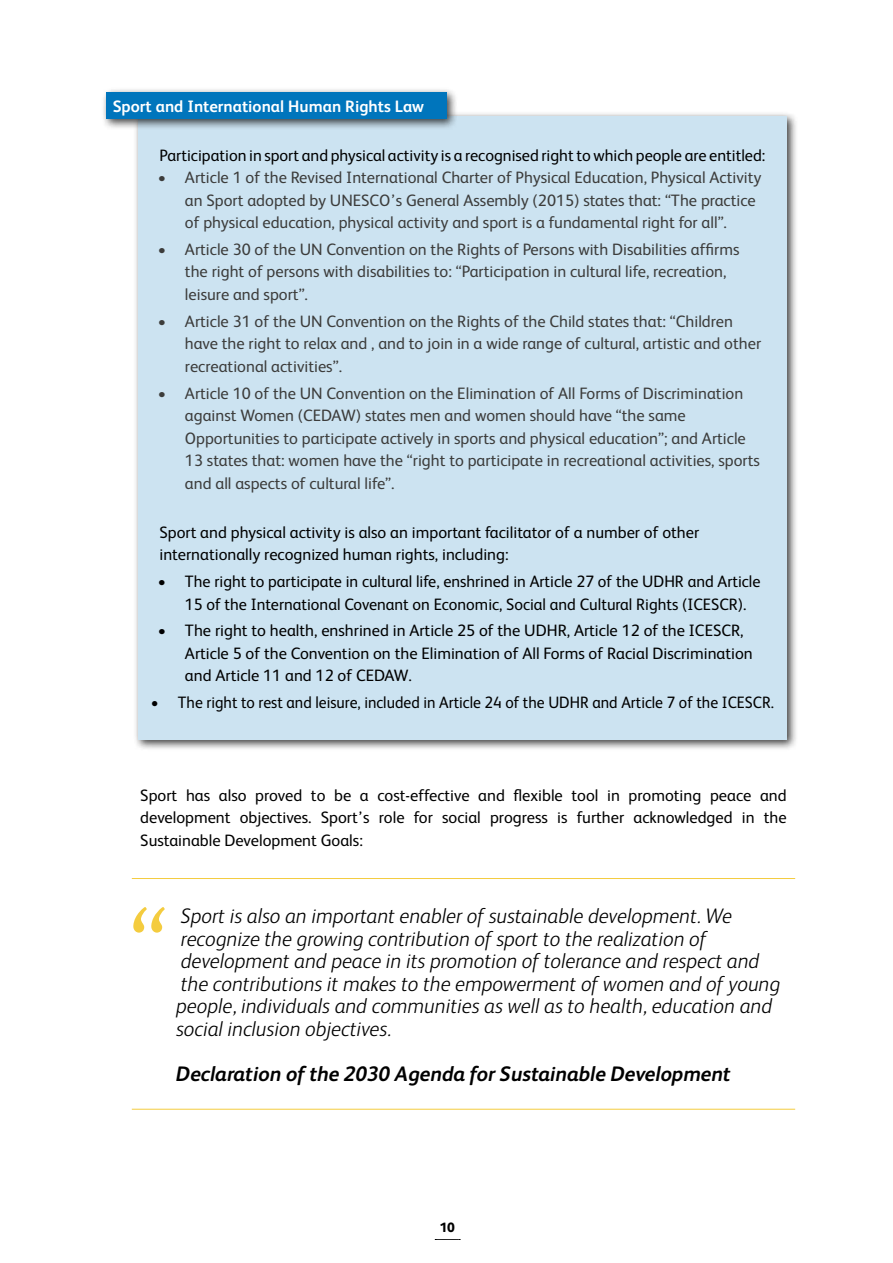
<style>
.page{position:relative;width:893px;height:1263px;background:#fff}
.page>*{position:absolute;margin:0;border:0;box-sizing:border-box;transform-origin:0 0}
.t1{font:italic 300 118.95px "FS Albert";color:#f4cc3f}
.t2{font:italic 300 21px/22.5px "FS Albert";color:#000}
.t3{font:italic 700 21px "FS Albert";color:#000}
.t4{font:16.5px/22.5px "FS Albert";color:#3c3c3b}
.t5{font:16.5px/22.5px "FS Albert";color:#000}
.t6{font:16.5px "FS Albert";color:#000;scale:.95 1}
.t7{font:700 16.5px "FS Albert";color:#fff}
.t8{font:800 13.5px "FS Albert";color:#000}
</style>
<div class="page">
<svg style="left:435px;top:1239px;width:25px;height:1px"></svg>
<div style="left:133px;top:111px;width:665px;height:640px;background:#000;opacity:.75"></div>
<div style="left:138px;top:116px;width:649px;height:624px;background:#cce3f1"></div>
<div style="left:101px;top:87px;width:356px;height:43px;background:#000;opacity:.75"></div>
<div style="left:106px;top:93px;width:340px;height:26px;background:#0075bc"></div>
<hr style="left:132px;top:878px;width:663px;height:1px;background:#f4cc3f">
<hr style="left:132px;top:1109px;width:663px;height:1px;background:#f4cc3f">
<p class="t7" style="left:113px;top:95px;width:313px">Sport and International Human Rights Law</p>
<p class="t5" style="left:159px;top:143px;width:607px">Participation in sport and physical activity is a recognised right to which people are entitled:</p>
<p class="t4" style="left:185px;top:165px;width:578px;text-indent:-27px">• Article 1 of the Revised International Charter of Physical Education, Physical Activity an Sport adopted by UNESCO’s General Assembly (2015) states that: “The practice of physical education, physical activity and sport is a fundamental right for all”.</p>
<p class="t4" style="left:185px;top:237px;width:556px;text-indent:-27px">• Article 30 of the UN Convention on the Rights of Persons with Disabilities affirms the right of persons with disabilities to: “Participation in cultural life, recreation, leisure and sport”.</p>
<p class="t4" style="left:185px;top:309px;width:578px;text-indent:-27px">• Article 31 of the UN Convention on the Rights of the Child states that: “Children have the right to relax and , and to join in a wide range of cultural, artistic and other recreational activities”.</p>
<p class="t4" style="left:185px;top:381px;width:576px;text-indent:-27px">• Article 10 of the UN Convention on the Elimination of All Forms of Discrimination against Women (CEDAW) states men and women should have “the same Opportunities to participate actively in sports and physical education”; and Article 13 states that: women have the “right to participate in recreational activities, sports and all aspects of cultural life”.</p>
<p class="t5" style="left:159px;top:520px;width:541px">Sport and physical activity is also an important facilitator of a number of other internationally recognized human rights, including:</p>
<p class="t5" style="left:185px;top:569px;width:577px;text-indent:-27px">• The right to participate in cultural life, enshrined in Article 27 of the UDHR and Article<br>15 of the International Covenant on Economic, Social and Cultural Rights (ICESCR).</p>
<p class="t5" style="left:185px;top:618px;width:569px;text-indent:-27px">• The right to health, enshrined in Article 25 of the UDHR, Article 12 of the ICESCR,<br>Article 5 of the Convention on the Elimination of All Forms of Racial Discrimination and Article 11 and 12 of CEDAW.</p>
<p class="t6" style="left:151px;top:691px;width:657px">• The right to rest and leisure, included in Article 24 of the UDHR and Article 7 of the ICESCR.</p>
<p class="t5" style="left:140px;top:783px;width:648px;text-align:justify">Sport has also proved to be a cost-effective and flexible tool in promoting peace and development objectives. Sport’s role for social progress is further acknowledged in the Sustainable Development Goals:</p>
<h1 class="t1" style="left:129px;top:869px;width:52px">“</h1>
<p class="t2" style="left:176px;top:903px;width:606px">Sport is also an important enabler of sustainable development. We recognize the growing contribution of sport to the realization of development and peace in its promotion of tolerance and respect and the contributions it makes to the empowerment of women and of young people, individuals and communities as well as to health, education and social inclusion objectives.</p>
<p class="t3" style="left:176px;top:1059px;width:556px">Declaration of the 2030 Agenda for Sustainable Development</p>
<p class="t8" style="left:439px;top:1218px;width:17px">10</p>
</div>
